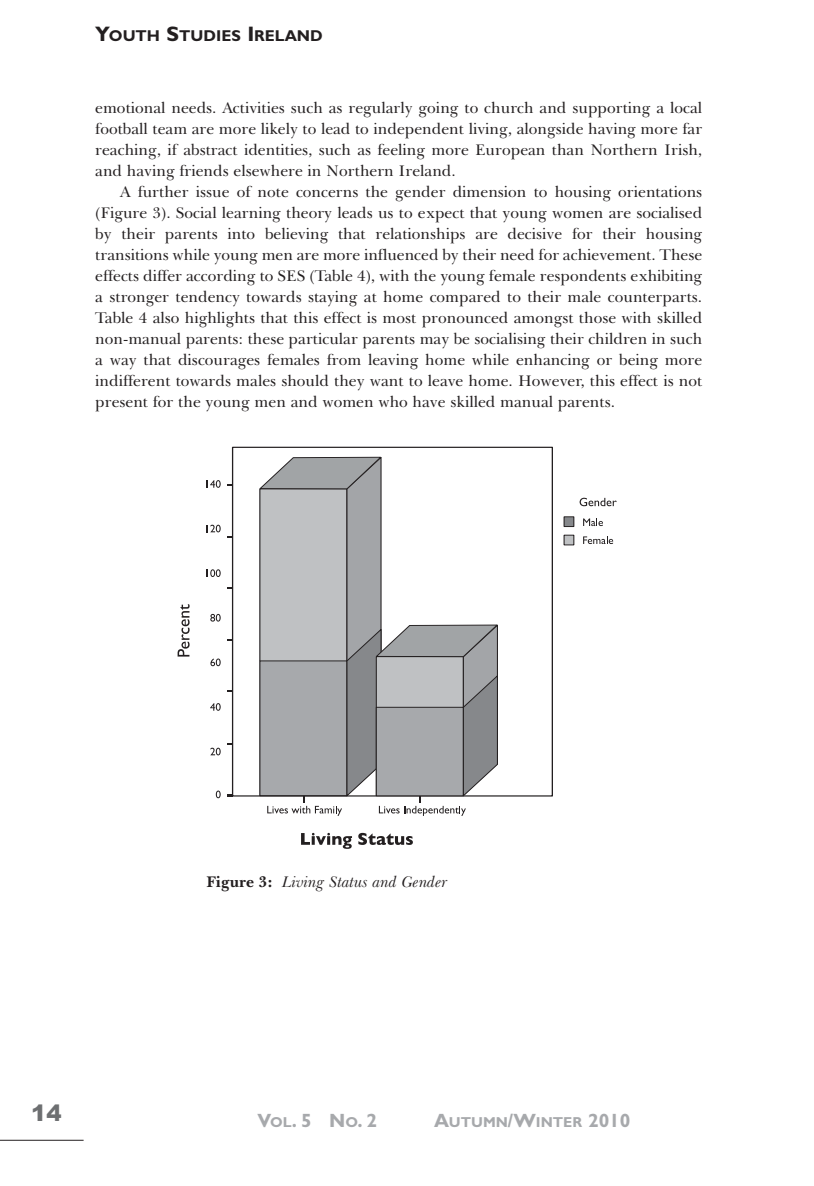
<style>
.page{position:relative;width:814px;height:1186px;background:#fff}
.page>*{position:absolute;margin:0;border:0;box-sizing:border-box;transform-origin:0 0}
.t1{font:900 22.75px "Arial";color:#6d6f71}
.t2{font:700 19.25px "Gill Sans";color:#a7a9ac}
.t3{font:15.75px/21px "Baskerville BT";color:#231f20;text-align:justify}
.t4{font:italic 15.75px "Baskerville BT";color:#231f20}
.t5{font:700 15.75px "Gill Sans";color:#231f20}
.t6{font:700 14.35px "Gill Sans";color:#a7a9ac}
.s1{font-size:21px}
.s2{font-weight:700;font-style:normal}
.s3{font-size:14.35px}
.s4{font-size:19.25px}
</style>
<div class="page">
<svg style="left:0;top:446px;width:617px;height:695px"></svg>
<p class="t5" style="left:95px;top:31px;width:229px"><span class="s1">Y</span>OUTH <span class="s1">S</span>TUDIES <span class="s1">I</span>RELAND</p>
<p class="t3" style="left:95px;top:99px;width:608px">emotional needs. Activities such as regularly going to church and supporting a local football team are more likely to lead to independent living, alongside having more far reaching, if abstract identities, such as feeling more European than Northern Irish, and having friends elsewhere in Northern Ireland.</p>
<p class="t3" style="left:95px;top:183px;width:608px;text-indent:25px">A further issue of note concerns the gender dimension to housing orientations (Figure 3). Social learning theory leads us to expect that young women are socialised by their parents into believing that relationships are decisive for their housing transitions while young men are more influenced by their need for achievement. These effects differ according to SES (Table 4), with the young female respondents exhibiting a stronger tendency towards staying at home compared to their male counterparts.<br>Table 4 also highlights that this effect is most pronounced amongst those with skilled non-manual parents: these particular parents may be socialising their children in such a way that discourages females from leaving home while enhancing or being more indifferent towards males should they want to leave home. However, this effect is not present for the young men and women who have skilled manual parents.</p>
<p class="t4" style="left:206px;top:875px;width:243px"><span class="s2">Figure 3:</span> Living Status and Gender</p>
<h1 class="t1" style="left:31px;top:1105px;width:32px">14</h1>
<p class="t2" style="left:257px;top:1113px;width:121px">V<span class="s3">OL</span>. 5 N<span class="s3">O</span>. 2</p>
<p class="t6" style="left:434px;top:1117px;width:198px"><span class="s4">A</span>UTUMN<span class="s4">/W</span>INTER <span class="s4">2010</span></p>
</div>
